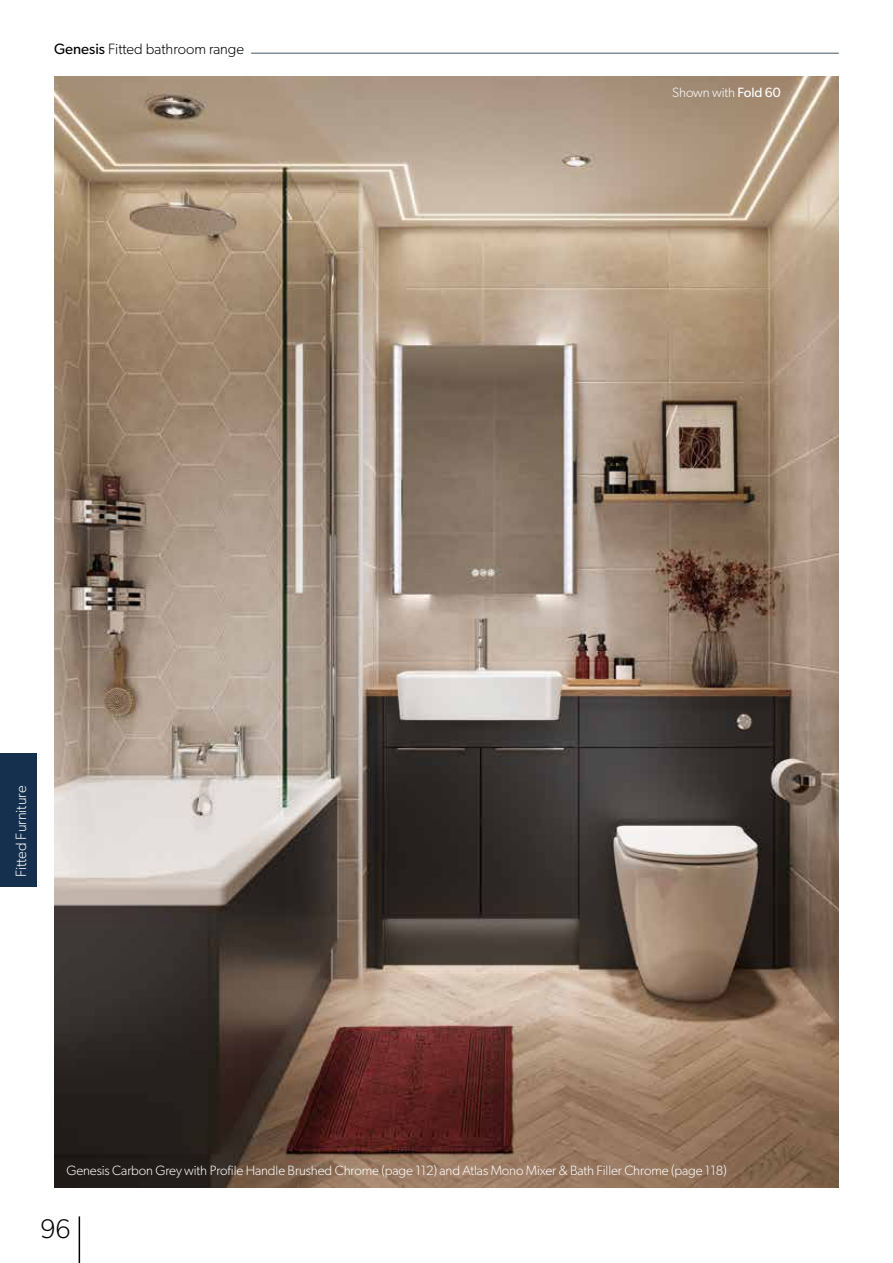
<style>
.page{position:relative;width:893px;height:1263px;background:#fff}
.page>*{position:absolute;margin:0;border:0;box-sizing:border-box;transform-origin:0 0}
.t1{font:300 27px "Gibson";color:#000}
.t2{font:300 15px "Gibson";color:#000}
.t3{font:300 15px "Gibson";color:#fff}
.t4{font:300 13.5px "Gibson";letter-spacing:-.01em;color:#fff}
.s1{font-weight:400}
</style>
<div class="page">
<hr style="left:79px;top:1216px;width:1px;height:47px;background:#000">
<img style="left:54px;top:76px;width:785px;height:1111px">
<hr style="left:252px;top:53px;width:586px;height:1px;background:#808b94">
<div style="left:0;top:753px;width:37px;height:133px;background:#15304f"></div>
<p class="t2" style="left:54px;top:40px;width:192px"><span class="s1">Genesis</span> Fitted bathroom range</p>
<p class="t4" style="left:672px;top:84px;width:110px">Shown with <span class="s1">Fold 60</span></p>
<p class="t3" style="left:12px;top:877px;width:93px;rotate:-90deg">Fitted Furniture</p>
<p class="t4" style="left:66px;top:1162px;width:662px">Genesis Carbon Grey with Profile Handle Brushed Chrome (page 112) and Atlas Mono Mixer &amp; Bath Filler Chrome (page 118)</p>
<h1 class="t1" style="left:40px;top:1212px;width:32px">96</h1>
</div>
